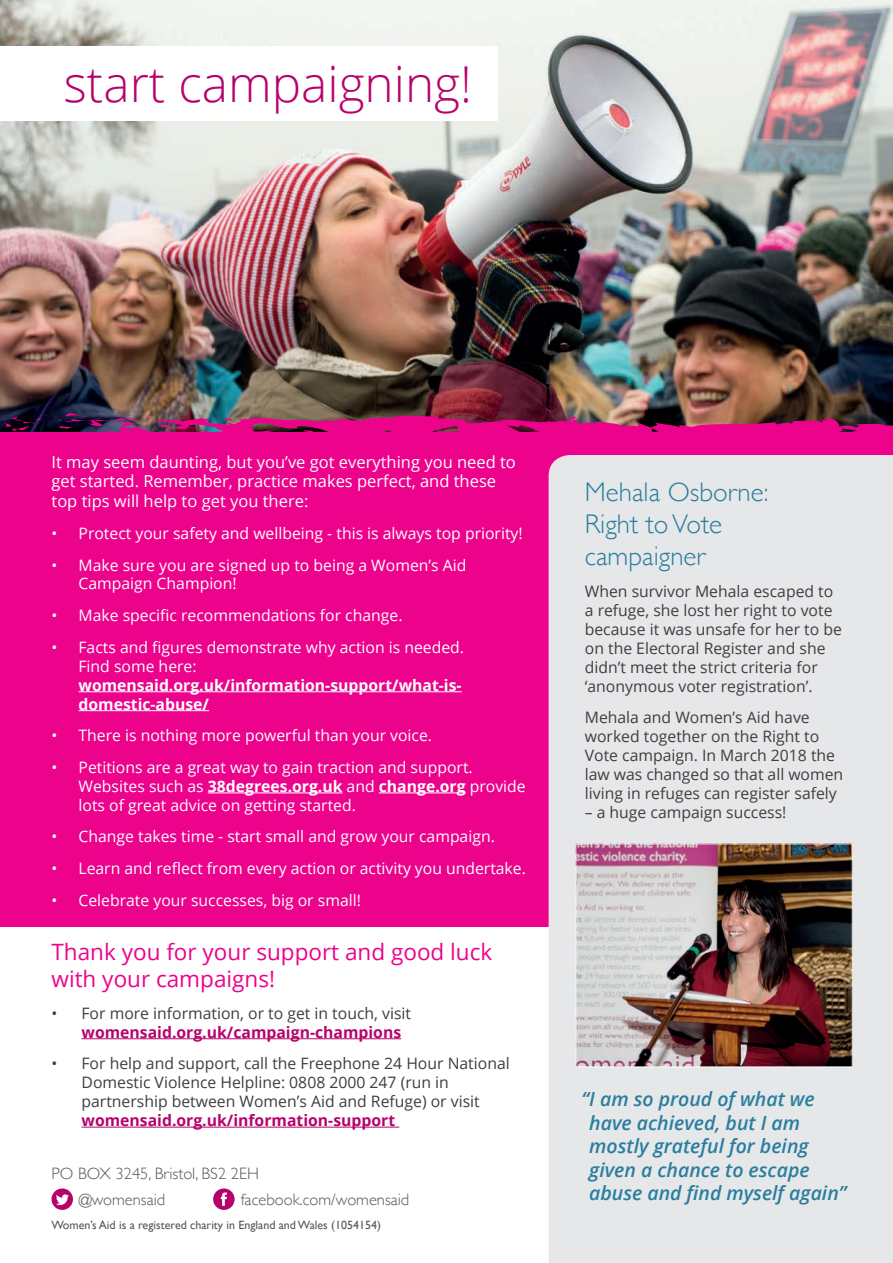
<style>
.page{position:relative;width:893px;height:1263px;background:#fff}
.page>*{position:absolute;margin:0;border:0;box-sizing:border-box;transform-origin:0 0}
.t1{font:300 49.5px "Open Sans";color:#b6036c}
.t2{font:300 27px/32.4px "Gill Sans";color:#297e9e}
.t3{font:22.5px/27px "Open Sans";color:#ed028c}
.t4{font:italic 600 19.5px/23.4px "Open Sans";color:#297e9e}
.t5{font:16.5px/19.8px "Open Sans";color:#fff}
.t6{font:300 16.5px "Gill Sans";color:#57585a}
.t7{font:15.75px/18.9px "Open Sans";color:#fff}
.t8{font:15.75px/18.9px "Open Sans";color:#3e3e3f}
.t9{font:700 15.75px "Open Sans";color:#b6036c}
.t10{font:700 15.75px/18.9px "Open Sans";color:#fff}
.t11{font:12px "Gill Sans";color:#57585a}
.s1{font-weight:700}
</style>
<div class="page">
<img style="left:0;top:0;width:893px;height:413px">
<div style="left:0;top:47px;width:497px;height:74px;background:#fff"></div>
<div style="left:0;top:413px;width:893px;height:262px;background:#ed028c"></div>
<svg style="left:853px;top:440px;width:8px;height:2px"></svg>
<img style="left:57px;top:413px;width:115px;height:21px">
<svg style="left:178px;top:416px;width:64px;height:17px"></svg>
<svg style="left:302px;top:430px;width:12px;height:2px"></svg>
<svg style="left:275px;top:435px;width:4px;height:3px"></svg>
<svg style="left:294px;top:438px;width:22px;height:2px"></svg>
<svg style="left:557px;top:441px;width:19px;height:6px"></svg>
<div style="left:0;top:675px;width:893px;height:252px;background:#ed028c"></div>
<svg style="left:213px;top:1188px;width:22px;height:22px"></svg>
<svg style="left:52px;top:1188px;width:21px;height:22px"></svg>
<div style="left:549px;top:455px;width:344px;height:808px;background:#e6e7e9"></div>
<img style="left:577px;top:845px;width:274px;height:220px">
<div style="left:575px;top:843px;width:278px;height:224px;border:1px solid #fff"></div>
<hr style="left:79px;top:691px;width:383px;height:1px;background:#fff">
<hr style="left:79px;top:710px;width:130px;height:1px;background:#fff">
<hr style="left:208px;top:792px;width:135px;height:1px;background:#fff">
<hr style="left:379px;top:792px;width:87px;height:1px;background:#fff">
<hr style="left:82px;top:1038px;width:319px;height:1px;background:#b6036c">
<hr style="left:82px;top:1127px;width:317px;height:1px;background:#b6036c">
<h1 class="t1" style="left:64px;top:50px;width:410px">start campaigning!</h1>
<p class="t5" style="left:52px;top:451px;width:466px">It may seem daunting, but you’ve got everything you need to get started. Remember, practice makes perfect, and these top tips will help to get you there:</p>
<p class="t7" style="left:52px;top:523px;width:473px">• Protect your safety and wellbeing - this is always top priority!</p>
<p class="t7" style="left:79px;top:555px;width:389px;text-indent:-27px">• Make sure you are signed up to being a Women’s Aid<br>Campaign Champion!</p>
<p class="t7" style="left:52px;top:605px;width:353px">• Make specific recommendations for change.</p>
<p class="t7" style="left:79px;top:637px;width:387px;text-indent:-27px">• Facts and figures demonstrate why action is needed.<br>Find some here:</p>
<p class="t10" style="left:79px;top:675px;width:385px">womensaid.org.uk/information-support/what-is&shy;domestic-abuse/</p>
<p class="t7" style="left:52px;top:726px;width:382px">• There is nothing more powerful than your voice.</p>
<p class="t7" style="left:79px;top:757px;width:449px;text-indent:-27px">• Petitions are a great way to gain traction and support.<br>Websites such as <span class="s1">38degrees.org.uk</span> and <span class="s1">change.org</span> provide lots of great advice on getting started.</p>
<p class="t7" style="left:52px;top:827px;width:445px">• Change takes time - start small and grow your campaign.</p>
<p class="t7" style="left:52px;top:858px;width:476px">• Learn and reflect from every action or activity you undertake.</p>
<p class="t7" style="left:52px;top:890px;width:311px">• Celebrate your successes, big or small!</p>
<h3 class="t3" style="left:52px;top:938px;width:442px">Thank you for your support and good luck with your campaigns!</h3>
<p class="t8" style="left:52px;top:1003px;width:361px">• For more information, or to get in touch, visit</p>
<p class="t9" style="left:82px;top:1021px;width:321px">womensaid.org.uk/campaign-champions</p>
<p class="t8" style="left:82px;top:1054px;width:430px;text-indent:-30px">• For help and support, call the Freephone 24 Hour National<br>Domestic Violence Helpline: 0808 2000 247 (run in partnership between Women’s Aid and Refuge) or visit</p>
<p class="t9" style="left:82px;top:1109px;width:315px">womensaid.org.uk/information-support</p>
<p class="t6" style="left:52px;top:1160px;width:209px">PO BOX 3245, Bristol, BS2 2EH</p>
<p class="t6" style="left:79px;top:1186px;width:88px">@womensaid</p>
<p class="t6" style="left:241px;top:1186px;width:170px">facebook.com/womensaid</p>
<p class="t11" style="left:52px;top:1218px;width:331px">Women’s Aid is a registered charity in England and Wales (1054154)</p>
<h2 class="t2" style="left:585px;top:474px;width:185px">Mehala Osborne:<br>Right to Vote campaigner</h2>
<p class="t8" style="left:585px;top:581px;width:259px">When survivor Mehala escaped to a refuge, she lost her right to vote because it was unsafe for her to be on the Electoral Register and she didn’t meet the strict criteria for ‘anonymous voter registration’.</p>
<p class="t8" style="left:585px;top:708px;width:260px">Mehala and Women’s Aid have worked together on the Right to<br>Vote campaign. In March 2018 the law was changed so that all women living in refuges can register safely</p>
<p class="t8" style="left:585px;top:802px;width:203px">– a huge campaign success!</p>
<p class="t4" style="left:589px;top:1087px;width:259px;text-indent:-8px">“I am so proud of what we have achieved, but I am mostly grateful for being given a chance to escape abuse and find myself again”</p>
</div>
